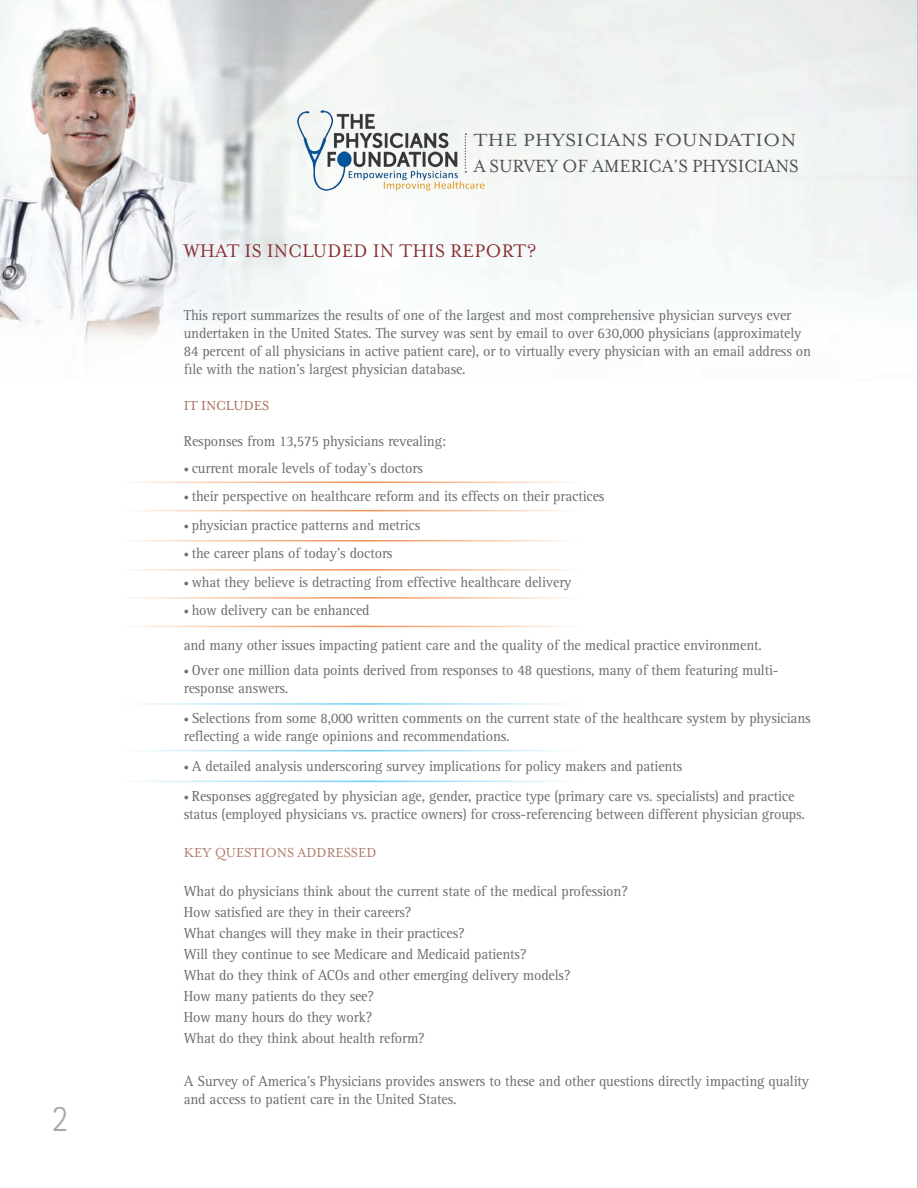
<style>
.page{position:relative;width:918px;height:1188px;background:#fff}
.page>*{position:absolute;margin:0;border:0;box-sizing:border-box;transform-origin:0 0}
.t1{font:300 37.5px "Rotis Sans Serif";color:#a8a9ad;scale:.95 1}
.running_text{font:21px "Mrs Eaves Roman";letter-spacing:.01em;color:#8a2f34;scale:.95 1}
.t2{font:20.25px "Mrs Eaves Roman";letter-spacing:-.01em;color:#4e4f50;scale:.95 1}
.t3{font:20.25px "Mrs Eaves Roman";letter-spacing:.02em;color:#4e4f50;scale:1.06 1}
.running_text-2{font:15px/18px "Rotis Serif";letter-spacing:-.01em;color:#6c6d70;scale:.95 1}
.running_text-3{font:15px "Mrs Eaves Roman";color:#b07769;scale:.95 1}
.running_text-4{font:15px "Mrs Eaves Roman";color:#a56558;scale:.95 1}
.s1{font-size:10.5px}
</style>
<div class="page">
<img style="left:0;top:0;width:917px;height:344px">
<img style="left:297px;top:111px;width:187px;height:80px">
<svg style="left:465px;top:134px;width:1px;height:38px"></svg>
<hr style="left:917px;top:0;width:1px;height:1188px;background:#939598">
<p class="t1" style="left:51px;top:1097px;width:20px">2</p>
<p class="t3" style="left:474px;top:129px;width:306px">THE PHYSICIANS FOUNDATION</p>
<p class="t2" style="left:474px;top:155px;width:344px">A SURVEY OF AMERICA’S PHYSICIANS</p>
<p class="running_text" style="left:184px;top:239px;width:373px">WHAT IS INCLUDED IN THIS REPORT?</p>
<p class="running_text-2" style="left:184px;top:306px;width:662px">This report summarizes the results of one of the largest and most comprehensive physician surveys ever undertaken in the United States. The survey was sent by email to over 630,000 physicians (approximately 84 percent of all physicians in active patient care), or to virtually every physician with an email address on file with the nation’s largest physician database.</p>
<p class="running_text-4" style="left:184px;top:397px;width:92px">IT INCLUDES</p>
<p class="running_text-2" style="left:184px;top:432px;width:278px">Responses from 13,575 physicians revealing:</p>
<p class="running_text-2" style="left:184px;top:459px;width:253px"><span class="s1">•</span> current morale levels of today’s doctors</p>
<p class="running_text-2" style="left:184px;top:488px;width:444px"><span class="s1">•</span> their perspective on healthcare reform and its effects on their practices</p>
<p class="running_text-2" style="left:184px;top:516px;width:251px"><span class="s1">•</span> physician practice patterns and metrics</p>
<p class="running_text-2" style="left:184px;top:545px;width:221px"><span class="s1">•</span> the career plans of today’s doctors</p>
<p class="running_text-2" style="left:184px;top:573px;width:410px"><span class="s1">•</span> what they believe is detracting from effective healthcare delivery</p>
<p class="running_text-2" style="left:184px;top:602px;width:197px"><span class="s1">•</span> how delivery can be enhanced</p>
<p class="running_text-2" style="left:184px;top:636px;width:610px">and many other issues impacting patient care and the quality of the medical practice environment.</p>
<p class="running_text-2" style="left:184px;top:662px;width:628px"><span class="s1">•</span> Over one million data points derived from responses to 48 questions, many of them featuring multi&shy;response answers.</p>
<p class="running_text-2" style="left:184px;top:710px;width:661px"><span class="s1">•</span> Selections from some 8,000 written comments on the current state of the healthcare system by physicians reflecting a wide range opinions and recommendations.</p>
<p class="running_text-2" style="left:184px;top:758px;width:526px"><span class="s1">•</span> A detailed analysis underscoring survey implications for policy makers and patients</p>
<p class="running_text-2" style="left:184px;top:788px;width:655px"><span class="s1">•</span> Responses aggregated by physician age, gender, practice type (primary care vs. specialists) and practice status (employed physicians vs. practice owners) for cross-referencing between different physician groups.</p>
<p class="running_text-3" style="left:184px;top:844px;width:204px">KEY QUESTIONS ADDRESSED</p>
<p class="running_text-2" style="left:184px;top:882px;width:469px">What do physicians think about the current state of the medical profession?</p>
<p class="running_text-2" style="left:184px;top:903px;width:241px">How satisfied are they in their careers?</p>
<p class="running_text-2" style="left:184px;top:924px;width:297px">What changes will they make in their practices?</p>
<p class="running_text-2" style="left:184px;top:945px;width:362px">Will they continue to see Medicare and Medicaid patients?</p>
<p class="running_text-2" style="left:184px;top:966px;width:409px">What do they think of ACOs and other emerging delivery models?</p>
<p class="running_text-2" style="left:184px;top:987px;width:202px">How many patients do they see?</p>
<p class="running_text-2" style="left:184px;top:1008px;width:200px">How many hours do they work?</p>
<p class="running_text-2" style="left:184px;top:1029px;width:255px">What do they think about health reform?</p>
<p class="running_text-2" style="left:184px;top:1072px;width:660px">A Survey of America’s Physicians provides answers to these and other questions directly impacting quality and access to patient care in the United States.</p>
</div>
